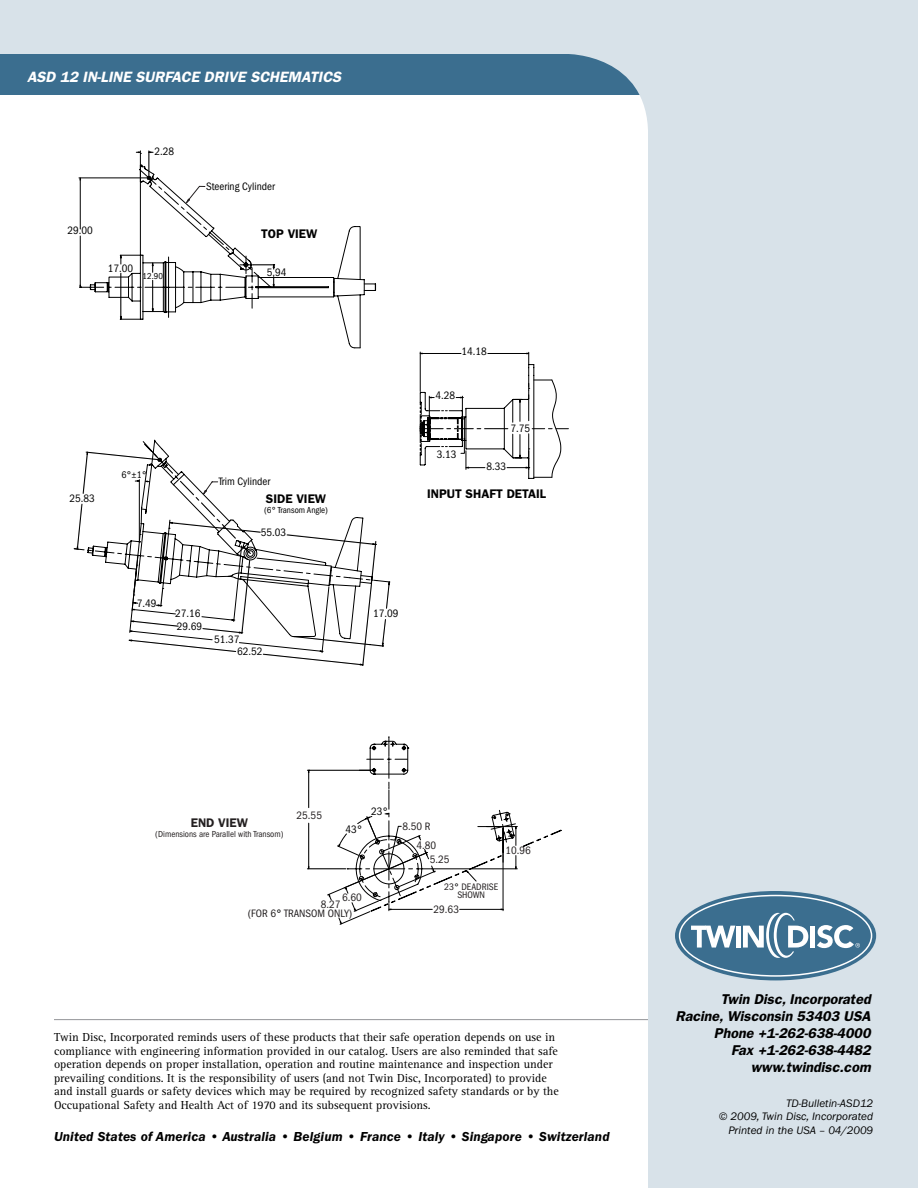
<style>
.page{position:relative;width:918px;height:1188px;background:#fff}
.page>*{position:absolute;margin:0;border:0;box-sizing:border-box;transform-origin:0 0}
.t1{font:italic 600 15px "Franklin Gothic";color:#fff}
.t2{font:italic 600 14.25px/17.1px "Franklin Gothic";color:#000;text-align:right}
.t3{font:italic 600 13.5px "Franklin Gothic";letter-spacing:.01em;color:#000}
.t4{font:600 12.6px "Franklin Gothic";color:#000}
.t5{font:600 12.6px "Franklin Gothic";color:#231f20}
.t6{font:12px/13.5px "Rotis Serif";color:#000}
.t7{font:italic 11.25px/13.5px "Franklin Gothic";color:#000;text-align:right}
.t8{font:condensed 11.1px/13px "Franklin Gothic";color:#000}
.t9{font:condensed 11.1px/8.4px "Franklin Gothic";color:#231f20}
.t10{font:condensed 10.05px "Franklin Gothic";color:#000}
.t11{font:condensed 9.75px/8.4px "Franklin Gothic";color:#231f20;text-align:center}
.t12{font:condensed 9px "Franklin Gothic";color:#231f20}
.t13{font:condensed 9px "Franklin Gothic";color:#000}
.s1{color:#000}
</style>
<div class="page">
<div style="left:648px;top:27px;width:270px;height:1161px;background:#d8e2e9"></div>
<hr style="left:54px;top:1019px;width:594px;height:1px;background:#939598">
<div style="left:675px;top:891px;width:201px;height:89px;background:#3b6e8f;border-radius:50%"></div>
<svg style="left:679px;top:895px;width:193px;height:82px"></svg>
<div style="left:0;top:0;width:918px;height:54px;background:#d8e2e9"></div>
<div style="left:0;top:54px;width:668px;height:40px;background:#3b6e8f"></div>
<svg style="left:567px;top:54px;width:101px;height:72px"></svg>
<svg style="left:552px;top:830px;width:10px;height:5px"></svg>
<svg style="left:120px;top:153px;width:92px;height:73px"></svg>
<svg style="left:329px;top:897px;width:175px;height:28px"></svg>
<svg style="left:79px;top:226px;width:473px;height:671px"></svg>
<svg style="left:120px;top:253px;width:155px;height:2px"></svg>
<svg style="left:81px;top:255px;width:478px;height:382px"></svg>
<svg style="left:166px;top:364px;width:368px;height:214px"></svg>
<svg style="left:418px;top:352px;width:150px;height:107px"></svg>
<svg style="left:74px;top:450px;width:316px;height:216px"></svg>
<svg style="left:186px;top:186px;width:19px;height:18px"></svg>
<p class="t1" style="left:27px;top:68px;width:90px">ASD 12 In-Line</p>
<p class="t1" style="left:136px;top:68px;width:19px">Surfa</p>
<p class="t1" style="left:181px;top:68px;width:160px">ce Dri ve Schematics</p>
<p class="t8" style="left:67px;top:224px;width:27px">29.00</p>
<p class="t8" style="left:155px;top:145px;width:21px">2.28</p>
<p class="t8" style="left:206px;top:180px;width:70px">Steering Cylinder</p>
<p class="t8" style="left:108px;top:262px;width:27px">17.00</p>
<p class="t4" style="left:261px;top:227px;width:58px">TOP VIEW</p>
<p class="t13" style="left:143px;top:271px;width:22px">12.90</p>
<p class="t8" style="left:267px;top:266px;width:21px">5.94</p>
<p class="t8" style="left:70px;top:492px;width:27px">25.83</p>
<p class="t10" style="left:121px;top:470px;width:27px">6°±1°</p>
<p class="t8" style="left:219px;top:475px;width:53px">Trim Cylinder</p>
<p class="t4" style="left:266px;top:492px;width:62px">SIDE VIEW</p>
<p class="t13" style="left:264px;top:505px;width:66px">(6° Transom Angle)</p>
<p class="t8" style="left:261px;top:525px;width:27px">55.03</p>
<p class="t8" style="left:137px;top:597px;width:21px">7.49</p>
<p class="t8" style="left:175px;top:607px;width:29px">27.16<br>29.69</p>
<p class="t8" style="left:237px;top:634px;width:27px;line-height:11.9px;text-indent:-23px">51.37<br>62.52</p>
<p class="t8" style="left:461px;top:345px;width:27px">14.18</p>
<p class="t8" style="left:435px;top:389px;width:21px">4.28</p>
<p class="t8" style="left:437px;top:448px;width:21px">3.13</p>
<p class="t8" style="left:510px;top:422px;width:21px">7.75</p>
<p class="t8" style="left:487px;top:460px;width:21px">8.33</p>
<p class="t4" style="left:427px;top:486px;width:121px">INPUT SHAFT DETAIL</p>
<p class="t8" style="left:373px;top:607px;width:27px">17.09</p>
<p class="t5" style="left:191px;top:816px;width:59px">END VIEW</p>
<p class="t12" style="left:155px;top:829px;width:130px">(Dimensions are Parallel with Transom)</p>
<p class="t9" style="left:297px;top:812px;width:27px">25.55</p>
<p class="t8" style="left:345px;top:822px;width:19px">43°</p>
<p class="t8" style="left:371px;top:805px;width:19px">23°</p>
<p class="t9" style="left:417px;top:817px;width:21px;line-height:18.6px;text-indent:-14px">8.50 R<br>4.80</p>
<p class="t9" style="left:430px;top:856px;width:21px">5.25</p>
<p class="t9" style="left:505px;top:847px;width:27px">10.96</p>
<p class="t9" style="left:342px;top:893px;width:21px">6.60</p>
<p class="t9" style="left:248px;top:901px;width:106px;text-indent:73px">8.27 (FOR 6<span class="s1">°</span> TRANSOM ONLY)</p>
<p class="t11" style="left:444px;top:882px;width:56px">23<span class="s1">°</span> DEADRISE<br>SHOWN</p>
<p class="t9" style="left:434px;top:905px;width:27px">29.63</p>
<p class="t6" style="left:54px;top:1031px;width:506px">Twin Disc, Incorporated reminds users of these products that their safe operation depends on use in compliance with engineering information provided in our catalog. Users are also reminded that safe operation depends on proper installation, operation and routine maintenance and inspection under prevailing conditions. It is the responsibility of users (and not Twin Disc, Incorporated) to provide and install guards or safety devices which may be required by recognized safety standards or by the Occupational Safety and Health Act of 1970 and its subsequent provisions.</p>
<p class="t3" style="left:54px;top:1129px;width:557px">United States of America • Australia • Belgium • France • Italy • Singapore • Switzerland</p>
<p class="t2" style="left:675px;top:991px;width:197px">Twin Disc, Incorporated<br>Racine, Wisconsin 53403 USA<br>Phone +1-262-638-4000<br>Fax +1-262-638-4482 www.twindisc.com</p>
<p class="t7" style="left:719px;top:1097px;width:156px">TD-Bulletin-ASD12<br>© 2009, Twin Disc, Incorporated<br>Printed in the USA – 04/2009</p>
</div>
